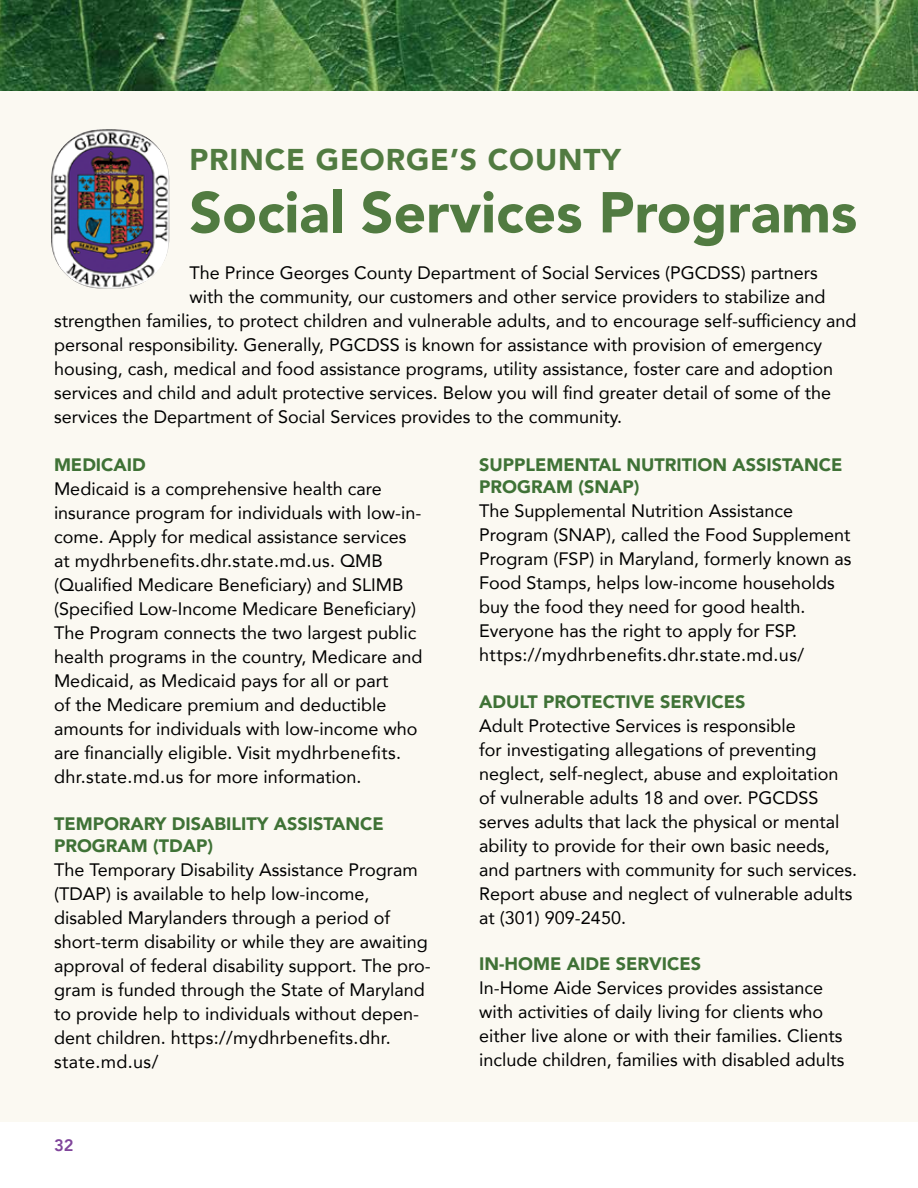
<style>
.page{position:relative;width:918px;height:1188px;background:#fff}
.page>*{position:absolute;margin:0;border:0;box-sizing:border-box;transform-origin:0 0}
.t1{font:900 57px "Avenir";color:#517b41}
.t2{font:900 30px "Avenir";letter-spacing:.03em;color:#517b41}
.t3{font:18px/24px "Avenir";color:#000}
.t4{font:900 18px/22.5px "Avenir";color:#3f7236}
.t5{font:800 16.5px "Avenir";color:#80459b}
</style>
<div class="page">
<div style="left:0;top:0;width:918px;height:1121px;background:#fbf9f2"></div>
<img style="left:0;top:0;width:918px;height:91px">
<img style="left:51px;top:129px;width:118px;height:159px">
<h2 class="t2" style="left:189px;top:134px;width:433px">PRINCE GEORGE’S COUNTY</h2>
<h1 class="t1" style="left:189px;top:164px;width:669px">Social Services Programs</h1>
<p class="t3" style="left:189px;top:260px;width:630px">The Prince Georges County Department of Social Services (PGCDSS) partners</p>
<p class="t3" style="left:189px;top:284px;width:638px">with the community, our customers and other service providers to stabilize and</p>
<p class="t3" style="left:54px;top:308px;width:804px">strengthen families, to protect children and vulnerable adults, and to encourage self-sufficiency and</p>
<p class="t3" style="left:54px;top:332px;width:770px">personal responsibility. Generally, PGCDSS is known for assistance with provision of emergency</p>
<p class="t3" style="left:54px;top:356px;width:781px">housing, cash, medical and food assistance programs, utility assistance, foster care and adoption</p>
<p class="t3" style="left:54px;top:380px;width:779px">services and child and adult protective services. Below you will find greater detail of some of the</p>
<p class="t3" style="left:54px;top:404px;width:570px">services the Department of Social Services provides to the community.</p>
<p class="t4" style="left:54px;top:453px;width:93px">MEDICAID</p>
<p class="t3" style="left:54px;top:476px;width:370px">Medicaid is a comprehensive health care insurance program for individuals with low-in&shy;come. Apply for medical assistance services at mydhrbenefits.dhr.state.md.us. QMB (Qualified Medicare Beneficiary) and SLIMB (Specified Low-Income Medicare Beneficiary)<br>The Program connects the two largest public health programs in the country, Medicare and Medicaid, as Medicaid pays for all or part<br>of the Medicare premium and deductible amounts for individuals with low-income who are financially eligible. Visit mydhrbenefits. dhr.state.md.us for more information.</p>
<p class="t4" style="left:54px;top:812px;width:331px">TEMPORARY DISABILITY ASSISTANCE<br>PROGRAM (TDAP)</p>
<p class="t3" style="left:54px;top:857px;width:378px">The Temporary Disability Assistance Program (TDAP) is available to help low-income, disabled Marylanders through a period of short-term disability or while they are awaiting approval of federal disability support. The pro&shy;gram is funded through the State of Maryland to provide help to individuals without depen&shy;dent children. https://mydhrbenefits.dhr. state.md.us/</p>
<p class="t4" style="left:479px;top:453px;width:365px">SUPPLEMENTAL NUTRITION ASSISTANCE<br>PROGRAM (SNAP)</p>
<p class="t3" style="left:479px;top:499px;width:374px">The Supplemental Nutrition Assistance Program (SNAP), called the Food Supplement Program (FSP) in Maryland, formerly known as Food Stamps, helps low-income households buy the food they need for good health.<br>Everyone has the right to apply for FSP. https://mydhrbenefits.dhr.state.md.us/</p>
<p class="t4" style="left:479px;top:690px;width:268px">ADULT PROTECTIVE SERVICES</p>
<p class="t3" style="left:479px;top:713px;width:380px">Adult Protective Services is responsible<br>for investigating allegations of preventing neglect, self-neglect, abuse and exploitation of vulnerable adults 18 and over. PGCDSS serves adults that lack the physical or mental ability to provide for their own basic needs, and partners with community for such services.<br>Report abuse and neglect of vulnerable adults at (301) 909-2450.</p>
<p class="t4" style="left:479px;top:952px;width:223px">IN-HOME AIDE SERVICES</p>
<p class="t3" style="left:479px;top:976px;width:367px">In-Home Aide Services provides assistance with activities of daily living for clients who either live alone or with their families. Clients include children, families with disabled adults</p>
<p class="t5" style="left:54px;top:1132px;width:21px">32</p>
</div>
